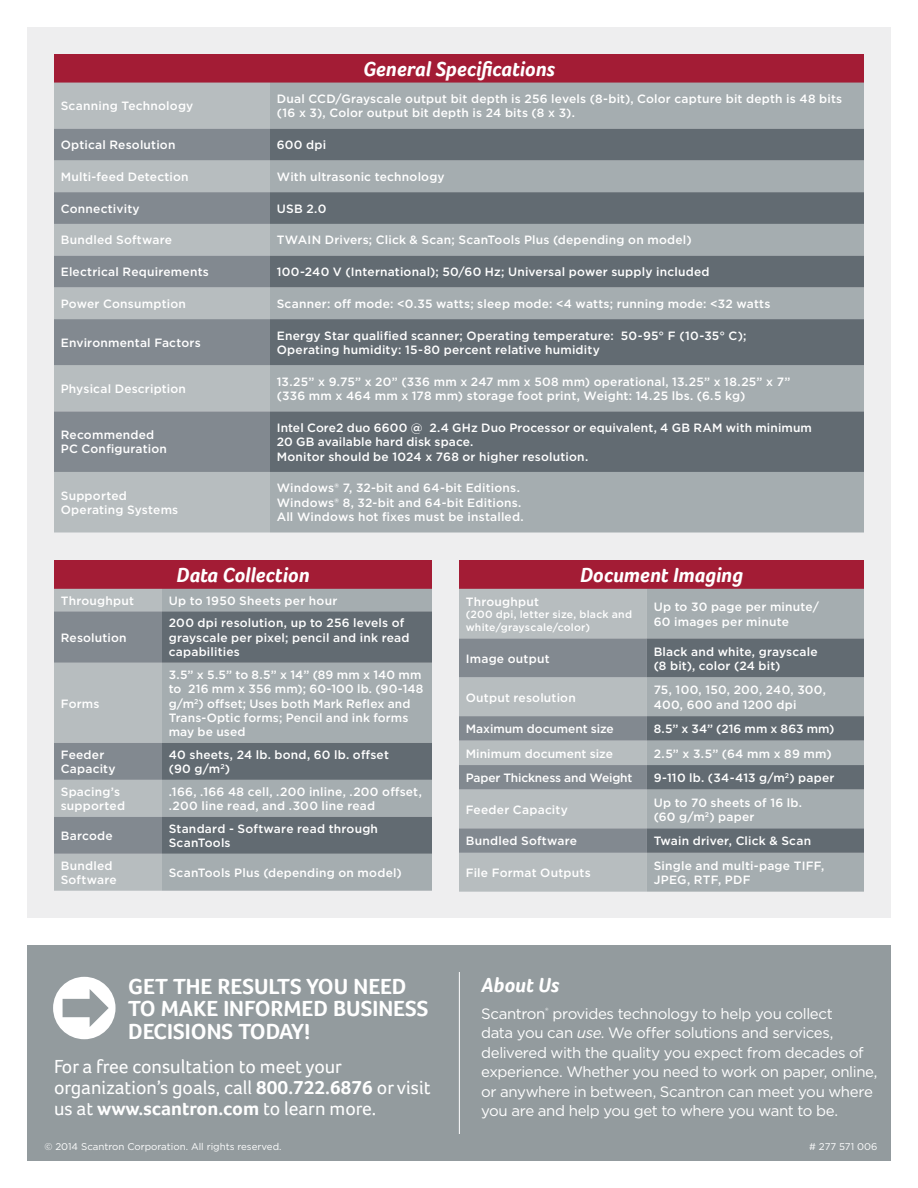
<style>
.page{position:relative;width:918px;height:1188px;background:#fff}
.page>*{position:absolute;margin:0;border:0;box-sizing:border-box;transform-origin:0 0}
.CTA_Headline{font:700 22.5px/22.5px "Foco";color:#fff}
.Table_Header{font:italic 700 21px "Foco";color:#fff}
.About_Us_Headline{font:italic 700 21px "Foco";color:#fff}
.CTA_Body{font:19.5px/21px "Foco";color:#fff}
.About_Us_Copy{font:15px/19.5px "Gotham";letter-spacing:-.025em;color:#fff}
.Table_Body{font:500 12px/14.4px "Gotham";letter-spacing:.015em;color:#fff}
.Table_Body-2{font:500 12px "Gotham";letter-spacing:-.015em;color:#fff}
.Table_Body-3{font:500 12px "Gotham";letter-spacing:-.005em;color:#fff}
.Table_Body-4{font:500 10.5px/12.6px "Gotham";letter-spacing:.02em;color:#fff}
.Copyright___Legal{font:9.75px "Gotham";color:#fff}
.Part_Number{font:9.75px "Gotham";color:#fff}
.s1{font-weight:700}
.s2{font-style:italic}
</style>
<div class="page">
<div style="left:27px;top:945px;width:864px;height:216px;background:#939b9e"></div>
<hr style="left:459px;top:972px;width:1px;height:162px;background:#fff">
<svg style="left:53px;top:977px;width:63px;height:62px"></svg>
<div style="left:27px;top:27px;width:864px;height:891px;background:#eeeeef"></div>
<div style="left:54px;top:54px;width:810px;height:29px;background:#a31c35"></div>
<div style="left:54px;top:83px;width:216px;height:449px;background:#b7bdbf"></div>
<div style="left:270px;top:83px;width:594px;height:449px;background:#a5adb0"></div>
<svg style="left:54px;top:129px;width:216px;height:343px;background:#989ea3"></svg>
<svg style="left:270px;top:129px;width:594px;height:343px;background:#7d868b"></svg>
<div style="left:54px;top:560px;width:378px;height:29px;background:#a31c35"></div>
<div style="left:162px;top:589px;width:270px;height:302px;background:#a5adb0"></div>
<svg style="left:54px;top:589px;width:108px;height:302px;background:#a1a7ab"></svg>
<svg style="left:162px;top:611px;width:270px;height:243px;background:#828b90"></svg>
<div style="left:459px;top:560px;width:405px;height:29px;background:#a31c35"></div>
<div style="left:459px;top:589px;width:188px;height:303px;background:#b7bdbf"></div>
<div style="left:647px;top:589px;width:217px;height:303px;background:#a5adb0"></div>
<svg style="left:459px;top:638px;width:188px;height:215px;background:#9ba2a6"></svg>
<svg style="left:647px;top:638px;width:217px;height:215px;background:#828a90"></svg>
<p class="Table_Header" style="left:363px;top:56px;width:193px">General Specifications</p>
<p class="Table_Body" style="left:61px;top:99px;width:134px">Scanning Technology</p>
<p class="Table_Body" style="left:277px;top:91px;width:567px">Dual CCD/Grayscale output bit depth is 256 levels (8-bit), Color capture bit depth is 48 bits (16 x 3), Color output bit depth is 24 bits (8 x 3).</p>
<p class="Table_Body" style="left:61px;top:137px;width:116px">Optical Resolution</p>
<p class="Table_Body" style="left:277px;top:137px;width:51px">600 dpi</p>
<p class="Table_Body" style="left:61px;top:169px;width:130px">Multi-feed Detection</p>
<p class="Table_Body" style="left:277px;top:169px;width:169px">With ultrasonic technology</p>
<p class="Table_Body" style="left:61px;top:201px;width:80px">Connectivity</p>
<p class="Table_Body" style="left:277px;top:201px;width:51px">USB 2.0</p>
<p class="Table_Body" style="left:61px;top:233px;width:113px">Bundled Software</p>
<p class="Table_Body" style="left:277px;top:233px;width:416px">TWAIN Drivers; Click &amp; Scan; ScanTools Plus (depending on model)</p>
<p class="Table_Body" style="left:61px;top:264px;width:150px">Electrical Requirements</p>
<p class="Table_Body" style="left:277px;top:264px;width:434px">100-240 V (International); 50/60 Hz; Universal power supply included</p>
<p class="Table_Body" style="left:61px;top:296px;width:127px">Power Consumption</p>
<p class="Table_Body" style="left:277px;top:296px;width:495px">Scanner: off mode: &lt;0.35 watts; sleep mode: &lt;4 watts; running mode: &lt;32 watts</p>
<p class="Table_Body" style="left:61px;top:335px;width:142px">Environmental Factors</p>
<p class="Table_Body" style="left:277px;top:328px;width:471px">Energy Star qualified scanner; Operating temperature: 50-95° F (10-35° C);<br>Operating humidity: 15-80 percent relative humidity</p>
<p class="Table_Body" style="left:61px;top:381px;width:127px">Physical Description</p>
<p class="Table_Body" style="left:277px;top:374px;width:515px">13.25” x 9.75” x 20” (336 mm x 247 mm x 508 mm) operational, 13.25” x 18.25” x 7” (336 mm x 464 mm x 178 mm) storage foot print, Weight: 14.25 lbs. (6.5 kg)</p>
<p class="Table_Body" style="left:61px;top:427px;width:108px">Recommended<br>PC Configuration</p>
<p class="Table_Body" style="left:277px;top:420px;width:537px">Intel Core2 duo 6600 @ 2.4 GHz Duo Processor or equivalent, 4 GB RAM with minimum<br>20 GB available hard disk space.</p>
<p class="Table_Body" style="left:277px;top:449px;width:313px">Monitor should be 1024 x 768 or higher resolution.</p>
<p class="Table_Body" style="left:61px;top:488px;width:119px">Supported<br>Operating Systems</p>
<p class="Table_Body" style="left:277px;top:481px;width:245px">Windows® 7, 32-bit and 64-bit Editions.</p>
<p class="Table_Body" style="left:277px;top:495px;width:246px">Windows® 8, 32-bit and 64-bit Editions.</p>
<p class="Table_Body" style="left:277px;top:510px;width:249px">All Windows hot fixes must be installed.</p>
<p class="Table_Header" style="left:177px;top:563px;width:134px">Data Collection</p>
<p class="Table_Body" style="left:61px;top:593px;width:75px">Throughput</p>
<p class="Table_Body" style="left:169px;top:593px;width:170px">Up to 1950 Sheets per hour</p>
<p class="Table_Body" style="left:61px;top:630px;width:68px">Resolution</p>
<p class="Table_Body" style="left:169px;top:616px;width:242px">200 dpi resolution, up to 256 levels of grayscale per pixel; pencil and ink read capabilities</p>
<p class="Table_Body" style="left:61px;top:696px;width:40px">Forms</p>
<p class="Table_Body" style="left:169px;top:667px;width:256px">3.5” x 5.5” to 8.5” x 14” (89 mm x 140 mm to 216 mm x 356 mm); 60-100 lb. (90-148 g/m<sup>2</sup>) offset; Uses both Mark Reflex and<br>Trans-Optic forms; Pencil and ink forms may be used</p>
<p class="Table_Body" style="left:61px;top:747px;width:56px">Feeder<br>Capacity</p>
<p class="Table_Body" style="left:169px;top:747px;width:222px">40 sheets, 24 lb. bond, 60 lb. offset (90 g/m<sup>2</sup>)</p>
<p class="Table_Body" style="left:61px;top:784px;width:66px">Spacing’s supported</p>
<p class="Table_Body" style="left:169px;top:784px;width:255px">.166, .166 48 cell, .200 inline, .200 offset, .200 line read, and .300 line read</p>
<p class="Table_Body" style="left:61px;top:828px;width:53px">Barcode</p>
<p class="Table_Body" style="left:169px;top:821px;width:211px">Standard - Software read through<br>ScanTools</p>
<p class="Table_Body" style="left:61px;top:858px;width:58px">Bundled<br>Software</p>
<p class="Table_Body" style="left:169px;top:865px;width:235px">ScanTools Plus (depending on model)</p>
<p class="Table_Header" style="left:580px;top:563px;width:164px">Document Imaging</p>
<p class="Table_Body" style="left:466px;top:594px;width:75px">Throughput</p>
<p class="Table_Body-4" style="left:466px;top:608px;width:168px">(200 dpi, letter size, black and white/grayscale/color)</p>
<p class="Table_Body" style="left:654px;top:600px;width:167px">Up to 30 page per minute/</p>
<p class="Table_Body" style="left:654px;top:614px;width:137px">60 images per minute</p>
<p class="Table_Body" style="left:466px;top:651px;width:85px">Image output</p>
<p class="Table_Body" style="left:654px;top:644px;width:165px">Black and white, grayscale (8 bit), color (24 bit)</p>
<p class="Table_Body" style="left:466px;top:690px;width:112px">Output resolution</p>
<p class="Table_Body" style="left:654px;top:683px;width:174px">75, 100, 150, 200, 240, 300,<br>400, 600 and 1200 dpi</p>
<p class="Table_Body-3" style="left:466px;top:721px;width:150px">Maximum document size</p>
<p class="Table_Body" style="left:654px;top:722px;width:182px">8.5” x 34” (216 mm x 863 mm)</p>
<p class="Table_Body" style="left:466px;top:746px;width:149px">Minimum document size</p>
<p class="Table_Body" style="left:654px;top:746px;width:180px">2.5” x 3.5” (64 mm x 89 mm)</p>
<p class="Table_Body-2" style="left:466px;top:770px;width:168px">Paper Thickness and Weight</p>
<p class="Table_Body" style="left:654px;top:770px;width:182px">9-110 lb. (34-413 g/m<sup>2</sup>) paper</p>
<p class="Table_Body" style="left:466px;top:802px;width:104px">Feeder Capacity</p>
<p class="Table_Body" style="left:654px;top:795px;width:150px">Up to 70 sheets of 16 lb. (60 g/m<sup>2</sup>) paper</p>
<p class="Table_Body" style="left:466px;top:834px;width:113px">Bundled Software</p>
<p class="Table_Body" style="left:654px;top:834px;width:159px">Twain driver, Click &amp; Scan</p>
<p class="Table_Body" style="left:466px;top:865px;width:127px">File Format Outputs</p>
<p class="Table_Body" style="left:654px;top:858px;width:172px">Single and multi-page TIFF,<br>JPEG, RTF, PDF</p>
<p class="CTA_Headline" style="left:128px;top:974px;width:302px">GET THE RESULTS YOU NEED<br>TO MAKE INFORMED BUSINESS<br>DECISIONS TODAY!</p>
<p class="CTA_Body" style="left:54px;top:1056px;width:378px">For a free consultation to meet your organization’s goals, call <span class="s1">800.722.6876</span> or visit us at <span class="s1">www.scantron.com</span> to learn more.</p>
<p class="Copyright___Legal" style="left:44px;top:1141px;width:239px">© 2014 Scantron Corporation. All rights reserved.</p>
<p class="About_Us_Headline" style="left:481px;top:973px;width:80px">About Us</p>
<p class="About_Us_Copy" style="left:481px;top:1003px;width:398px">Scantron<sup>®</sup> provides technology to help you collect<br>data you can <span class="s2">use</span>. We offer solutions and services, delivered with the quality you expect from decades of experience. Whether you need to work on paper, online, or anywhere in between, Scantron can meet you where you are and help you get to where you want to be.</p>
<p class="Part_Number" style="left:809px;top:1141px;width:70px"># 277 571 006</p>
</div>
